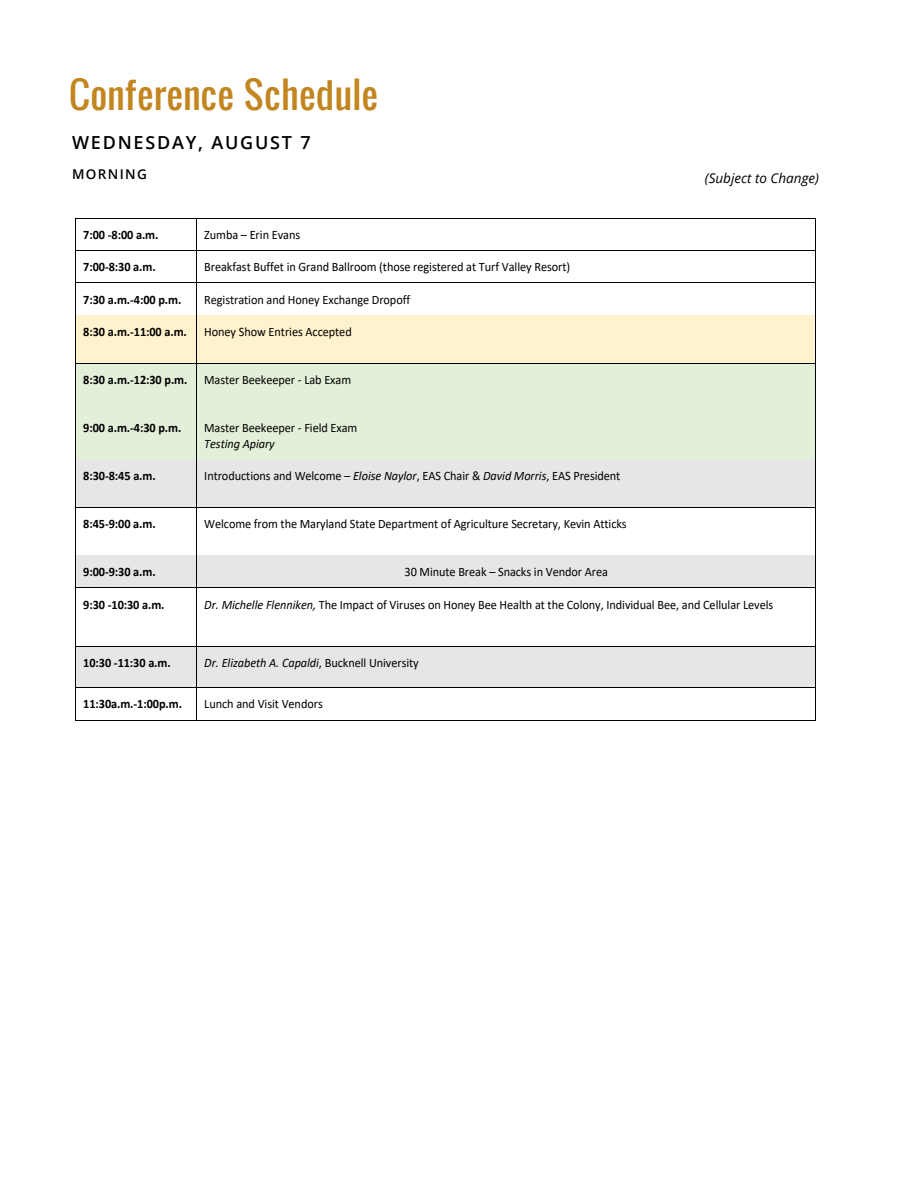
<style>
.page{position:relative;width:918px;height:1188px;background:#fff}
.page>*{position:absolute;margin:0;border:0;box-sizing:border-box;transform-origin:0 0}
.t1{font:36px "Oswald";color:#c28620}
.t2{font:600 18px "Open Sans";letter-spacing:.1em;color:#000}
.t3{font:italic 13.5px "Open Sans";color:#000}
.t4{font:600 13.5px "Open Sans";letter-spacing:.1em;color:#000}
.t5{font:12.9px "Calibri";letter-spacing:-.005em;color:#000;scale:.95 1}
.t6{font:700 12.9px "Calibri";letter-spacing:-.005em;color:#000;scale:.95 1}
.t7{font:italic 12.9px "Calibri";letter-spacing:-.005em;color:#000;scale:.95 1}
.s1{font-style:italic}
.s2{font-style:normal}
</style>
<div class="page">
<hr style="left:76px;top:218px;width:121px;height:1px;background:#000">
<hr style="left:197px;top:218px;width:618px;height:1px;background:#000">
<hr style="left:76px;top:250px;width:121px;height:1px;background:#000">
<hr style="left:197px;top:250px;width:618px;height:1px;background:#000">
<hr style="left:76px;top:283px;width:121px;height:1px;background:#000">
<hr style="left:197px;top:283px;width:618px;height:1px;background:#000">
<div style="left:76px;top:316px;width:121px;height:47px;background:#fff2cc"></div>
<div style="left:204px;top:324px;width:604px;height:16px;background:#fff2cc"></div>
<div style="left:204px;top:340px;width:604px;height:15px;background:#fff2cc"></div>
<hr style="left:76px;top:315px;width:121px;height:1px;background:#000">
<hr style="left:197px;top:315px;width:618px;height:1px;background:#000">
<div style="left:197px;top:316px;width:618px;height:8px;background:#fff2cc"></div>
<svg style="left:815px;top:218px;width:1px;height:106px"></svg>
<hr style="left:76px;top:324px;width:1px;height:39px;background:#000">
<div style="left:197px;top:355px;width:619px;height:8px;background:#fff2cc"></div>
<hr style="left:197px;top:324px;width:1px;height:39px;background:#000">
<hr style="left:815px;top:324px;width:1px;height:39px;background:#000">
<div style="left:76px;top:364px;width:121px;height:47px;background:#e2efd9"></div>
<div style="left:204px;top:372px;width:604px;height:16px;background:#e2efd9"></div>
<div style="left:204px;top:388px;width:604px;height:15px;background:#e2efd9"></div>
<hr style="left:76px;top:363px;width:121px;height:1px;background:#000">
<hr style="left:197px;top:363px;width:618px;height:1px;background:#000">
<div style="left:197px;top:364px;width:618px;height:8px;background:#e2efd9"></div>
<hr style="left:76px;top:372px;width:1px;height:39px;background:#000">
<div style="left:197px;top:403px;width:619px;height:8px;background:#e2efd9"></div>
<hr style="left:197px;top:372px;width:1px;height:39px;background:#000">
<hr style="left:815px;top:372px;width:1px;height:39px;background:#000">
<div style="left:76px;top:412px;width:121px;height:47px;background:#e2efd9"></div>
<div style="left:204px;top:420px;width:604px;height:15px;background:#e2efd9"></div>
<div style="left:204px;top:435px;width:604px;height:16px;background:#e2efd9"></div>
<hr style="left:76px;top:411px;width:121px;height:1px;background:#000">
<hr style="left:197px;top:411px;width:618px;height:1px;background:#000">
<div style="left:197px;top:412px;width:618px;height:8px;background:#e2efd9"></div>
<hr style="left:76px;top:420px;width:1px;height:39px;background:#000">
<div style="left:197px;top:451px;width:619px;height:8px;background:#e2efd9"></div>
<hr style="left:197px;top:420px;width:1px;height:39px;background:#000">
<hr style="left:815px;top:420px;width:1px;height:39px;background:#000">
<div style="left:76px;top:460px;width:121px;height:47px;background:#e7e6e6"></div>
<div style="left:204px;top:468px;width:604px;height:16px;background:#e7e6e6"></div>
<div style="left:204px;top:484px;width:604px;height:15px;background:#e7e6e6"></div>
<hr style="left:76px;top:459px;width:121px;height:1px;background:#000">
<hr style="left:197px;top:459px;width:618px;height:1px;background:#000">
<div style="left:197px;top:460px;width:618px;height:8px;background:#e7e6e6"></div>
<hr style="left:76px;top:468px;width:1px;height:39px;background:#000">
<div style="left:197px;top:499px;width:619px;height:8px;background:#e7e6e6"></div>
<hr style="left:197px;top:468px;width:1px;height:39px;background:#000">
<hr style="left:815px;top:468px;width:1px;height:39px;background:#000">
<hr style="left:76px;top:507px;width:121px;height:1px;background:#000">
<hr style="left:197px;top:507px;width:618px;height:1px;background:#000">
<hr style="left:76px;top:516px;width:1px;height:39px;background:#000">
<hr style="left:197px;top:516px;width:1px;height:39px;background:#000">
<hr style="left:815px;top:516px;width:1px;height:39px;background:#000">
<div style="left:76px;top:556px;width:121px;height:32px;background:#e7e6e6"></div>
<div style="left:204px;top:564px;width:604px;height:16px;background:#e7e6e6"></div>
<hr style="left:76px;top:555px;width:121px;height:1px;background:#000">
<hr style="left:197px;top:555px;width:618px;height:1px;background:#000">
<div style="left:197px;top:556px;width:618px;height:8px;background:#e7e6e6"></div>
<div style="left:197px;top:580px;width:619px;height:8px;background:#e7e6e6"></div>
<hr style="left:76px;top:588px;width:121px;height:1px;background:#000">
<svg style="left:197px;top:555px;width:1px;height:33px"></svg>
<hr style="left:197px;top:588px;width:618px;height:1px;background:#000">
<svg style="left:815px;top:555px;width:1px;height:41px"></svg>
<hr style="left:76px;top:596px;width:1px;height:50px;background:#000">
<hr style="left:197px;top:596px;width:1px;height:50px;background:#000">
<hr style="left:815px;top:596px;width:1px;height:50px;background:#000">
<div style="left:76px;top:647px;width:121px;height:40px;background:#e7e6e6"></div>
<div style="left:197px;top:647px;width:618px;height:40px;background:#e7e6e6"></div>
<hr style="left:76px;top:646px;width:121px;height:1px;background:#000">
<hr style="left:197px;top:646px;width:618px;height:1px;background:#000">
<hr style="left:76px;top:655px;width:1px;height:32px;background:#000">
<hr style="left:197px;top:655px;width:1px;height:32px;background:#000">
<hr style="left:815px;top:655px;width:1px;height:32px;background:#000">
<hr style="left:76px;top:687px;width:121px;height:1px;background:#000">
<hr style="left:197px;top:687px;width:618px;height:1px;background:#000">
<hr style="left:76px;top:720px;width:121px;height:1px;background:#000">
<hr style="left:197px;top:720px;width:618px;height:1px;background:#000">
<svg style="left:815px;top:687px;width:1px;height:34px"></svg>
<h1 class="t1" style="left:69px;top:67px;width:311px">Conference Schedule</h1>
<h2 class="t2" style="left:72px;top:130px;width:240px">WEDNESDAY, AUGUST 7</h2>
<p class="t4" style="left:72px;top:164px;width:76px">MORNING</p>
<p class="t3" style="left:705px;top:168px;width:116px">(Subject to Change)</p>
<p class="t6" style="left:83px;top:225px;width:81px">7:00 -8:00 a.m.</p>
<p class="t5" style="left:204px;top:226px;width:102px">Zumba – Erin Evans</p>
<p class="t6" style="left:83px;top:258px;width:78px">7:00-8:30 a.m.</p>
<p class="t5" style="left:204px;top:258px;width:387px">Breakfast Buffet in Grand Ballroom (those registered at Turf Valley Resort)</p>
<p class="t6" style="left:83px;top:290px;width:105px">7:30 a.m.-4:00 p.m.</p>
<p class="t5" style="left:204px;top:290px;width:218px">Registration and Honey Exchange Dropoff</p>
<p class="t6" style="left:83px;top:323px;width:111px">8:30 a.m.-11:00 a.m.</p>
<p class="t5" style="left:204px;top:323px;width:157px">Honey Show Entries Accepted</p>
<p class="t6" style="left:83px;top:371px;width:111px">8:30 a.m.-12:30 p.m.</p>
<p class="t5" style="left:204px;top:371px;width:156px">Master Beekeeper - Lab Exam</p>
<p class="t6" style="left:83px;top:419px;width:105px">9:00 a.m.-4:30 p.m.</p>
<p class="t5" style="left:204px;top:419px;width:163px">Master Beekeeper - Field Exam</p>
<p class="t7" style="left:204px;top:434px;width:76px">Testing Apiary</p>
<p class="t6" style="left:83px;top:467px;width:78px">8:30-8:45 a.m.</p>
<p class="t5" style="left:204px;top:467px;width:440px">Introductions and Welcome <span class="s1">– Eloise Naylor</span>, EAS Chair &amp; <span class="s1">David Morris</span>, EAS President</p>
<p class="t6" style="left:83px;top:515px;width:78px">8:45-9:00 a.m.</p>
<p class="t5" style="left:204px;top:515px;width:446px">Welcome from the Maryland State Department of Agriculture Secretary, Kevin Atticks</p>
<p class="t6" style="left:83px;top:563px;width:78px">9:00-9:30 a.m.</p>
<p class="t5" style="left:405px;top:563px;width:216px">30 Minute Break – Snacks in Vendor Area</p>
<p class="t6" style="left:83px;top:595px;width:87px">9:30 -10:30 a.m.</p>
<p class="t5" style="left:204px;top:595px;width:601px"><span class="s1">Dr. Michelle Flenniken,</span> The Impact of Viruses on Honey Bee Health at the Colony, Individual Bee, and Cellular Levels</p>
<p class="t6" style="left:83px;top:654px;width:94px">10:30 -11:30 a.m.</p>
<p class="t7" style="left:204px;top:654px;width:227px">Dr. Elizabeth A. Capaldi<span class="s2">, Bucknell University</span></p>
<p class="t6" style="left:83px;top:695px;width:105px">11:30a.m.-1:00p.m.</p>
<p class="t5" style="left:204px;top:695px;width:126px">Lunch and Visit Vendors</p>
</div>
